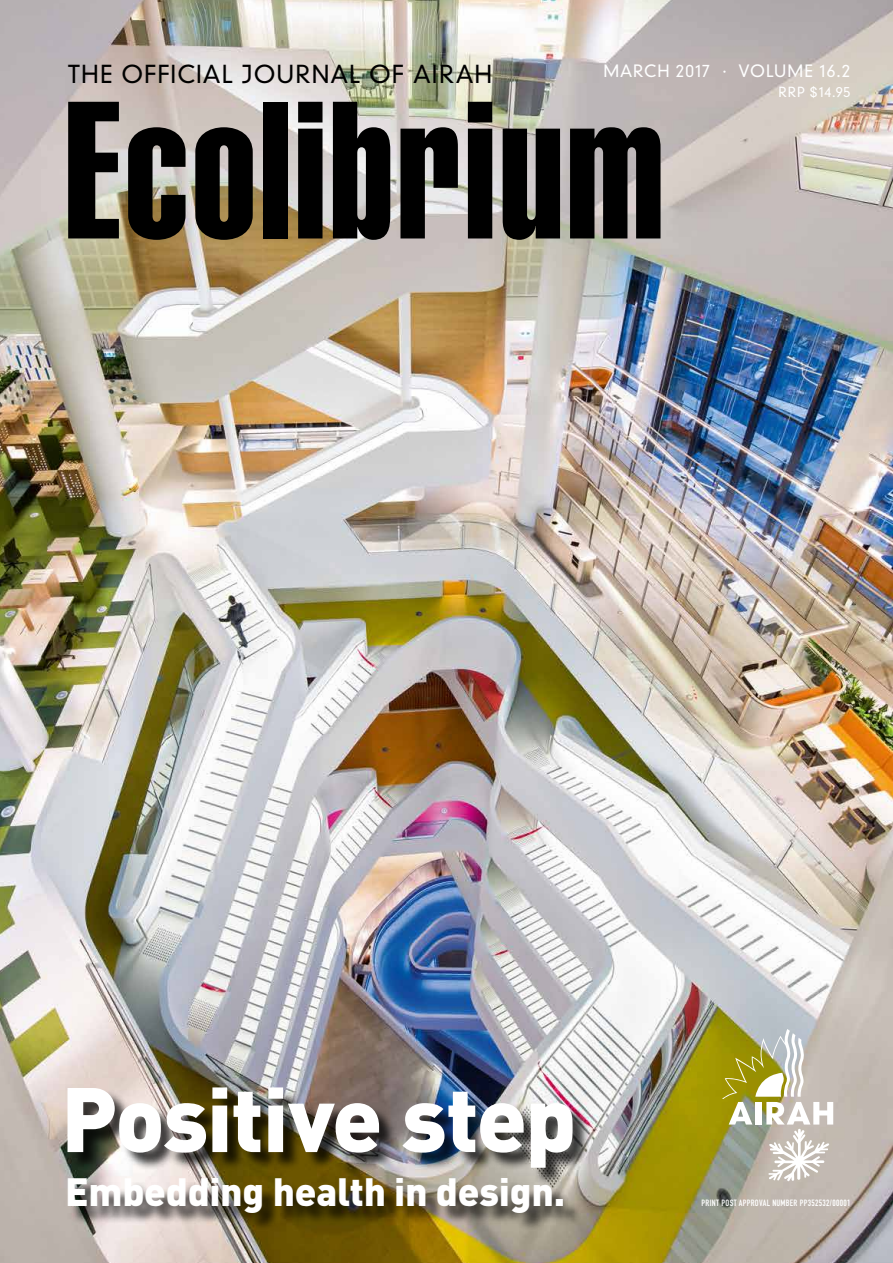
<style>
.page{position:relative;width:893px;height:1263px;background:#fff}
.page>*{position:absolute;margin:0;border:0;box-sizing:border-box;transform-origin:0 0}
.t1{font:192px "Helvetica Extra Compressed";letter-spacing:.015em;color:#000}
.t2{font:900 90px "DIN";letter-spacing:-.02em;color:#fff}
.t3{font:900 39px "DIN";letter-spacing:-.01em;color:#fff}
.t4{font:300 24px "DIN Neuzeit Grotesk";letter-spacing:.04em;color:#000}
.t5{font:300 16.5px "DIN Neuzeit Grotesk";letter-spacing:.055em;color:#fff}
.t6{font:300 13.5px "DIN Neuzeit Grotesk";letter-spacing:.055em;color:#fff}
.t7{font:9px "DIN Engschrift";letter-spacing:.035em;color:#fff}
</style>
<div class="page">
<img style="left:0;top:0;width:893px;height:1263px">
<svg style="left:722px;top:1029px;width:111px;height:152px"></svg>
<div style="left:70px;top:1089px;width:521px;height:142px;background:#000;opacity:.75"></div>
<h3 class="t4" style="left:68px;top:59px;width:426px">THE OFFICIAL JOURNAL OF AIRAH</h3>
<h3 class="t5" style="left:603px;top:61px;width:249px">MARCH 2017 · VOLUME 16.2</h3>
<h3 class="t6" style="left:778px;top:84px;width:74px">RRP $14.95</h3>
<h1 class="t1" style="left:64px;top:55px;width:601px">Ecolibrium</h1>
<h2 class="t2" style="left:61px;top:1059px;width:517px">Positive step</h2>
<h3 class="t3" style="left:65px;top:1165px;width:501px">Embedding health in design.</h3>
<p class="t7" style="left:702px;top:1197px;width:150px">PRINT POST APPROVAL NUMBER PP352532/00001</p>
</div>
